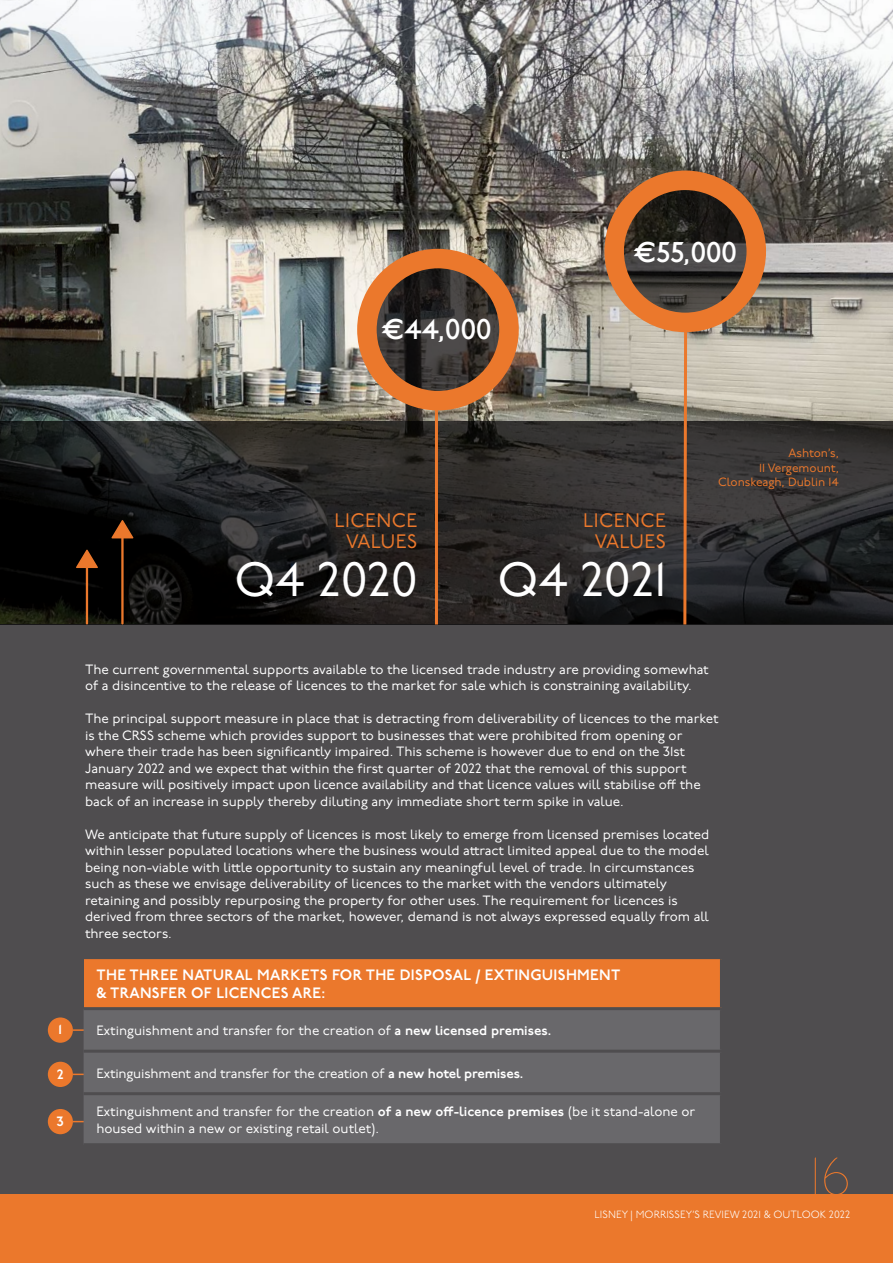
<style>
.page{position:relative;width:893px;height:1263px;background:#fff}
.page>*{position:absolute;margin:0;border:0;box-sizing:border-box;transform-origin:0 0}
.t1{font:100 52.5px "P22 Underground";color:#eb782c}
.t2{font:48px "P22 Underground";color:#fff}
.t3{font:500 28.5px "P22 Underground";color:#fff}
.t4{font:19.5px/21px "P22 Underground";letter-spacing:.02em;color:#eb782c;text-align:center}
.t5{font:600 15px/18px "P22 Underground";letter-spacing:.02em;color:#fff}
.t6{font:13.5px/16.5px "P22 Underground";color:#fff}
.t7{font:600 13.5px "P22 Underground";color:#fff}
.t8{font:12px/14.4px "P22 Underground";color:#eb782c;text-align:right}
.t9{font:300 10.5px "P22 Underground";color:#fff}
.s1{font-weight:600}
</style>
<div class="page">
<img style="left:0;top:0;width:893px;height:421px">
<div style="left:0;top:624px;width:893px;height:594px;background:#4f4d4f"></div>
<svg style="left:0;top:421px;width:893px;height:203px;background:#232221"></svg>
<hr style="left:121px;top:530px;width:3px;height:94px;background:#eb782c">
<svg style="left:111px;top:520px;width:22px;height:18px"></svg>
<hr style="left:86px;top:560px;width:2px;height:64px;background:#eb782c">
<svg style="left:76px;top:550px;width:22px;height:18px"></svg>
<svg style="left:73px;top:1029px;width:11px;height:2px"></svg>
<svg style="left:73px;top:1073px;width:11px;height:2px"></svg>
<div style="left:48px;top:1017px;width:25px;height:26px;background:#eb782c;border-radius:50%"></div>
<div style="left:48px;top:1062px;width:25px;height:25px;background:#eb782c;border-radius:50%"></div>
<div style="left:48px;top:1109px;width:25px;height:25px;background:#eb782c;border-radius:50%"></div>
<hr style="left:435px;top:392px;width:3px;height:232px;background:#eb782c">
<svg style="left:376px;top:267px;width:124px;height:125px;background:#35302d"></svg>
<div style="left:357px;top:249px;width:162px;height:161px;border:20px solid #eb782c;border-radius:50%"></div>
<svg style="left:682px;top:332px;width:7px;height:293px;background:#976442"></svg>
<svg style="left:623px;top:189px;width:124px;height:125px;background:#35302c"></svg>
<div style="left:604px;top:171px;width:162px;height:161px;border:20px solid #eb782c;border-radius:50%"></div>
<div style="left:84px;top:957px;width:637px;height:52px;background:#eb782c"></div>
<div style="left:84px;top:1010px;width:636px;height:133px;background:#69686b"></div>
<hr style="left:84px;top:956px;width:639px;height:3px;background:#4f4d4f">
<hr style="left:720px;top:959px;width:3px;height:48px;background:#4f4d4f">
<hr style="left:84px;top:1007px;width:639px;height:3px;background:#4f4d4f">
<hr style="left:84px;top:1050px;width:639px;height:3px;background:#4f4d4f">
<hr style="left:84px;top:1092px;width:639px;height:3px;background:#4f4d4f">
<div style="left:0;top:1194px;width:893px;height:69px;background:#eb782c"></div>
<h3 class="t3" style="left:381px;top:314px;width:112px">€44,000</h3>
<h3 class="t3" style="left:634px;top:236px;width:105px">€55,000</h3>
<h3 class="t4" style="left:334px;top:511px;width:84px">LICENCE<br>VALUES</h3>
<h2 class="t2" style="left:234px;top:553px;width:185px">Q4 2020</h2>
<h3 class="t4" style="left:583px;top:511px;width:84px">LICENCE<br>VALUES</h3>
<h2 class="t2" style="left:498px;top:553px;width:170px">Q4 2021</h2>
<p class="t8" style="left:718px;top:447px;width:122px">Ashton’s,<br>11 Vergemount,<br>Clonskeagh, Dublin 14</p>
<p class="t7" style="left:59px;top:1022px;width:5px">1</p>
<p class="t7" style="left:57px;top:1067px;width:8px">2</p>
<p class="t7" style="left:57px;top:1114px;width:8px">3</p>
<p class="t6" style="left:85px;top:661px;width:625px">The current governmental supports available to the licensed trade industry are providing somewhat of a disincentive to the release of licences to the market for sale which is constraining availability.</p>
<p class="t6" style="left:85px;top:711px;width:635px">The principal support measure in place that is detracting from deliverability of licences to the market is the CRSS scheme which provides support to businesses that were prohibited from opening or where their trade has been significantly impaired. This scheme is however due to end on the 31st January 2022 and we expect that within the first quarter of 2022 that the removal of this support measure will positively impact upon licence availability and that licence values will stabilise off the back of an increase in supply thereby diluting any immediate short term spike in value.</p>
<p class="t6" style="left:85px;top:826px;width:626px">We anticipate that future supply of licences is most likely to emerge from licensed premises located within lesser populated locations where the business would attract limited appeal due to the model being non-viable with little opportunity to sustain any meaningful level of trade. In circumstances such as these we envisage deliverability of licences to the market with the vendors ultimately retaining and possibly repurposing the property for other uses. The requirement for licences is derived from three sectors of the market, however, demand is not always expressed equally from all three sectors.</p>
<p class="t5" style="left:96px;top:966px;width:526px">THE THREE NATURAL MARKETS FOR THE DISPOSAL / EXTINGUISHMENT &amp; TRANSFER OF LICENCES ARE:</p>
<p class="t6" style="left:96px;top:1023px;width:456px">Extinguishment and transfer for the creation of <span class="s1">a new licensed premises.</span></p>
<p class="t6" style="left:96px;top:1065px;width:429px">Extinguishment and transfer for the creation of <span class="s1">a new hotel premises.</span></p>
<p class="t6" style="left:96px;top:1104px;width:601px">Extinguishment and transfer for the creation <span class="s1">of a new off-licence premises</span> (be it stand-alone or housed within a new or existing retail outlet).</p>
<h1 class="t1" style="left:809px;top:1147px;width:42px">16</h1>
<p class="t9" style="left:594px;top:1209px;width:257px">LISNEY | MORRISSEY’S REVIEW 2021 &amp; OUTLOOK 2022</p>
</div>
